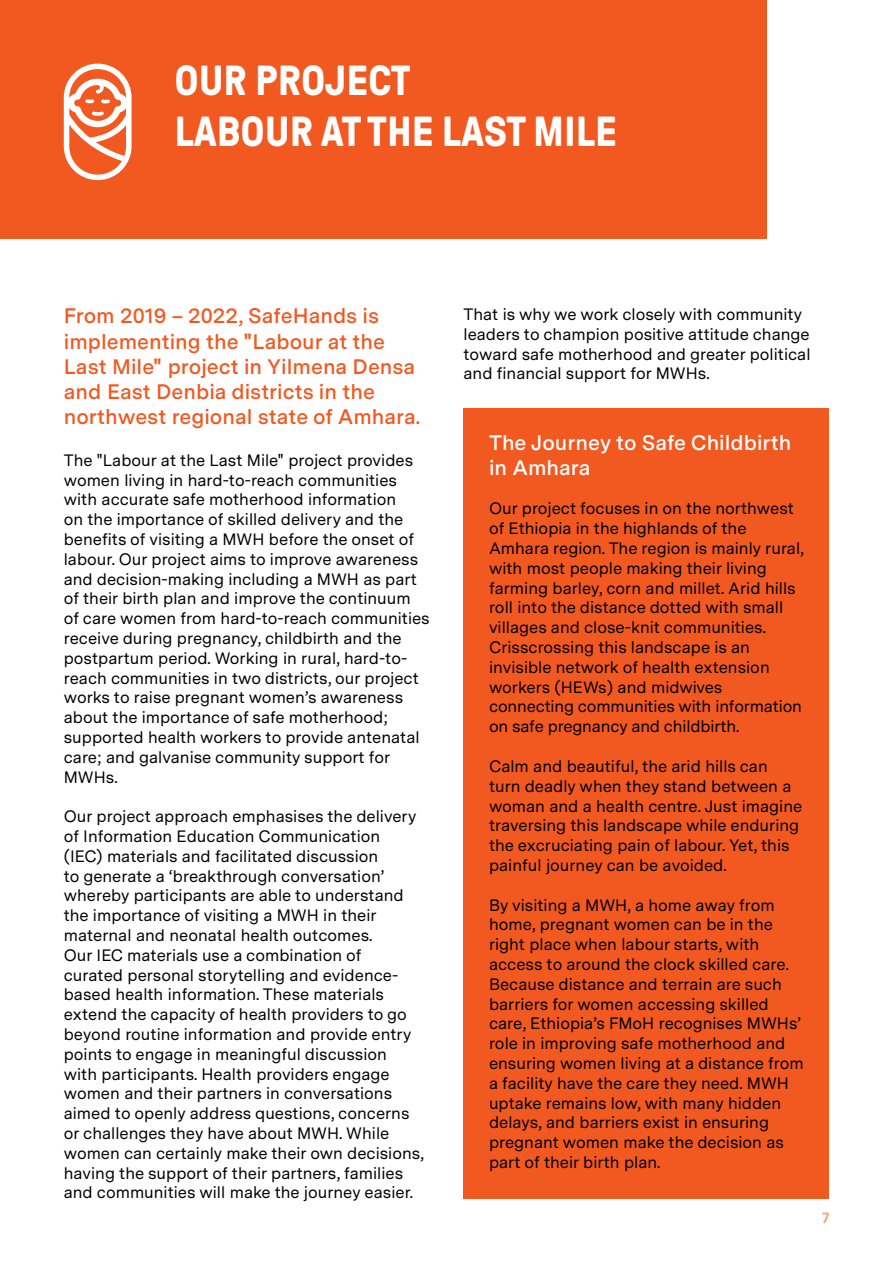
<style>
.page{position:relative;width:893px;height:1263px;background:#fff}
.page>*{position:absolute;margin:0;border:0;box-sizing:border-box;transform-origin:0 0}
.t1{font:700 42px "GT Pressura Pro";color:#fff}
.t2{font:600 21px/25.2px "Messina Sans";color:#f15921}
.Main_text_paragraph{font:600 21px/25.2px "Messina Sans";color:#fff}
.Main_text_paragraph-2{font:16.5px/19.8px "Messina Sans";color:#000}
.t3{font:700 15px "GT Pressura Pro";color:#f8a87e}
</style>
<div class="page">
<div style="left:0;top:0;width:767px;height:239px;background:#f15921"></div>
<svg style="left:64px;top:64px;width:68px;height:116px"></svg>
<div style="left:463px;top:408px;width:366px;height:791px;background:#f15921"></div>
<p class="t1" style="left:174px;top:58px;width:238px">OUR PROJECT</p>
<p class="t1" style="left:174px;top:109px;width:444px">LABOUR AT THE LAST MILE</p>
<p class="t2" style="left:64px;top:303px;width:358px">From 2019 – 2022, SafeHands is implementing the "Labour at the Last Mile" project in Yilmena Densa and East Denbia districts in the northwest regional state of Amhara.</p>
<p class="Main_text_paragraph-2" style="left:64px;top:449px;width:367px">The "Labour at the Last Mile" project provides women living in hard-to-reach communities with accurate safe motherhood information<br>on the importance of skilled delivery and the benefits of visiting a MWH before the onset of labour. Our project aims to improve awareness and decision-making including a MWH as part of their birth plan and improve the continuum of care women from hard-to-reach communities receive during pregnancy, childbirth and the postpartum period. Working in rural, hard-to&shy;reach communities in two districts, our project works to raise pregnant women’s awareness about the importance of safe motherhood; supported health workers to provide antenatal care; and galvanise community support for MWHs.</p>
<p class="Main_text_paragraph-2" style="left:64px;top:806px;width:362px">Our project approach emphasises the delivery of Information Education Communication<br>(IEC) materials and facilitated discussion<br>to generate a ‘breakthrough conversation’ whereby participants are able to understand the importance of visiting a MWH in their maternal and neonatal health outcomes.<br>Our IEC materials use a combination of curated personal storytelling and evidence&shy;based health information. These materials extend the capacity of health providers to go beyond routine information and provide entry points to engage in meaningful discussion with participants. Health providers engage women and their partners in conversations aimed to openly address questions, concerns or challenges they have about MWH. While women can certainly make their own decisions, having the support of their partners, families and communities will make the journey easier.</p>
<p class="Main_text_paragraph-2" style="left:463px;top:304px;width:349px">That is why we work closely with community leaders to champion positive attitude change toward safe motherhood and greater political and financial support for MWHs.</p>
<p class="Main_text_paragraph" style="left:489px;top:429px;width:304px">The Journey to Safe Childbirth in Amhara</p>
<p class="Main_text_paragraph-2" style="left:489px;top:498px;width:316px">Our project focuses in on the northwest of Ethiopia in the highlands of the Amhara region. The region is mainly rural, with most people making their living farming barley, corn and millet. Arid hills roll into the distance dotted with small villages and close-knit communities.<br>Crisscrossing this landscape is an invisible network of health extension workers (HEWs) and midwives connecting communities with information on safe pregnancy and childbirth.</p>
<p class="Main_text_paragraph-2" style="left:489px;top:756px;width:315px">Calm and beautiful, the arid hills can turn deadly when they stand between a woman and a health centre. Just imagine traversing this landscape while enduring the excruciating pain of labour. Yet, this painful journey can be avoided.</p>
<p class="Main_text_paragraph-2" style="left:489px;top:894px;width:316px">By visiting a MWH, a home away from home, pregnant women can be in the right place when labour starts, with access to around the clock skilled care.<br>Because distance and terrain are such barriers for women accessing skilled care, Ethiopia’s FMoH recognises MWHs’ role in improving safe motherhood and ensuring women living at a distance from a facility have the care they need. MWH uptake remains low, with many hidden delays, and barriers exist in ensuring pregnant women make the decision as part of their birth plan.</p>
<p class="t3" style="left:822px;top:1210px;width:8px">7</p>
</div>
